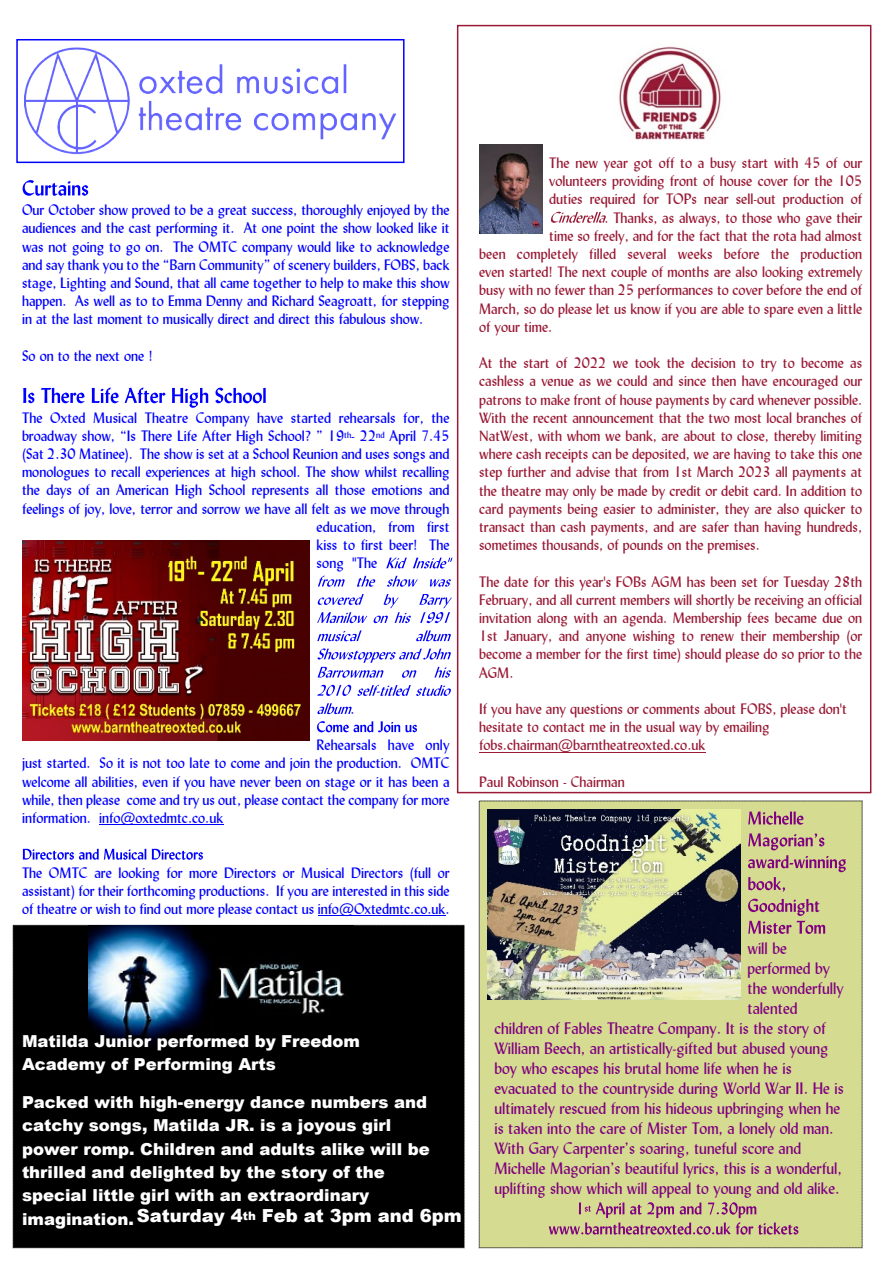
<style>
.page{position:relative;width:893px;height:1263px;background:#fff}
.page>*{position:absolute;margin:0;border:0;box-sizing:border-box;transform-origin:0 0}
.t1{font:900 18px "Arial";color:#fff}
.t2{font:16.5px "Lydian BT";color:#800080}
.t3{font:900 16.5px/23.2px "Arial";color:#fff}
.t4{font:15px/18.1px "Lydian BT";color:#991a35;text-align:justify}
.t5{font:15px/18.1px "Lydian BT";color:#00f;text-align:justify}
.s1{font-size:11.7px}
</style>
<div class="page">
<img style="left:619px;top:46px;width:102px;height:94px">
<svg style="left:551px;top:212px;width:55px;height:11px"></svg>
<hr style="left:479px;top:752px;width:226px;height:1px;background:#991a35">
<svg style="left:23px;top:180px;width:65px;height:16px"></svg>
<svg style="left:23px;top:388px;width:11px;height:15px"></svg>
<svg style="left:41px;top:388px;width:44px;height:15px"></svg>
<svg style="left:92px;top:388px;width:27px;height:15px"></svg>
<svg style="left:125px;top:388px;width:41px;height:15px"></svg>
<svg style="left:172px;top:388px;width:36px;height:20px"></svg>
<svg style="left:215px;top:388px;width:51px;height:15px"></svg>
<svg style="left:386px;top:558px;width:21px;height:10px"></svg>
<svg style="left:413px;top:558px;width:39px;height:10px"></svg>
<svg style="left:318px;top:576px;width:27px;height:11px"></svg>
<svg style="left:357px;top:576px;width:18px;height:11px"></svg>
<svg style="left:387px;top:576px;width:31px;height:11px"></svg>
<svg style="left:430px;top:579px;width:21px;height:8px"></svg>
<svg style="left:318px;top:594px;width:46px;height:11px"></svg>
<svg style="left:317px;top:612px;width:50px;height:11px"></svg>
<svg style="left:373px;top:594px;width:38px;height:29px"></svg>
<svg style="left:419px;top:594px;width:33px;height:29px"></svg>
<svg style="left:317px;top:630px;width:45px;height:11px"></svg>
<svg style="left:416px;top:630px;width:35px;height:11px"></svg>
<svg style="left:317px;top:648px;width:134px;height:30px"></svg>
<svg style="left:317px;top:685px;width:34px;height:11px"></svg>
<svg style="left:357px;top:685px;width:94px;height:11px"></svg>
<svg style="left:317px;top:703px;width:35px;height:11px"></svg>
<svg style="left:317px;top:721px;width:100px;height:11px"></svg>
<hr style="left:99px;top:824px;width:124px;height:1px;background:#00f">
<svg style="left:23px;top:849px;width:123px;height:11px"></svg>
<svg style="left:152px;top:849px;width:51px;height:11px"></svg>
<hr style="left:318px;top:915px;width:127px;height:1px;background:#00f">
<img style="left:22px;top:541px;width:288px;height:199px">
<img style="left:479px;top:144px;width:63px;height:90px">
<div style="left:13px;top:925px;width:451px;height:323px;background:#000;border:1px dashed #000"></div>
<div style="left:479px;top:801px;width:383px;height:447px;background:#d5db91"></div>
<img style="left:88px;top:925px;width:266px;height:120px">
<img style="left:488px;top:809px;width:253px;height:190px">
<div style="left:457px;top:25px;width:414px;height:768px;border:2px solid #991a37"></div>
<img style="left:24px;top:47px;width:372px;height:108px">
<div style="left:16px;top:39px;width:389px;height:124px;border:2px solid #00f"></div>
<svg style="left:748px;top:811px;width:55px;height:14px"></svg>
<svg style="left:748px;top:833px;width:98px;height:59px"></svg>
<svg style="left:748px;top:899px;width:77px;height:35px"></svg>
<svg style="left:549px;top:1202px;width:249px;height:32px"></svg>
<p class="t5" style="left:22px;top:202px;width:429px">Our October show proved to be a great success, thoroughly enjoyed by the audiences and the cast performing it. At one point the show looked like it was not going to go on. The OMTC company would like to acknowledge and say thank you to the “Barn Community” of scenery builders, FOBS, back stage, Lighting and Sound, that all came together to help to make this show happen. As well as to to Emma Denny and Richard Seagroatt, for stepping in at the last moment to musically direct and direct this fabulous show.</p>
<p class="t5" style="left:22px;top:348px;width:132px">So on to the next one !</p>
<p class="t5" style="left:22px;top:410px;width:429px">The Oxted Musical Theatre Company have started rehearsals for, the</p>
<p class="t5" style="left:22px;top:428px;width:429px">broadway show, “Is There Life After High School? ” 19<sup>th</sup>- 22<sup>nd</sup> April 7.45</p>
<p class="t5" style="left:22px;top:446px;width:429px">(Sat 2.30 Matinee). The show is set at a School Reunion and uses songs and</p>
<p class="t5" style="left:22px;top:464px;width:429px">monologues to recall experiences at high school. The show whilst recalling</p>
<p class="t5" style="left:22px;top:482px;width:429px">the days of an American High School represents all those emotions and</p>
<p class="t5" style="left:22px;top:501px;width:429px">feelings of joy, love, terror and sorrow we have all felt as we move through</p>
<p class="t5" style="left:317px;top:519px;width:134px">education, from first</p>
<p class="t5" style="left:317px;top:537px;width:134px">kiss to first beer! The</p>
<p class="t5" style="left:317px;top:555px;width:62px">song "The</p>
<p class="t5" style="left:350px;top:701px;width:6px">.</p>
<p class="t5" style="left:22px;top:737px;width:429px;text-indent:295px">Rehearsals have only just started. So it is not too late to come and join the production. OMTC welcome all abilities, even if you have never been on stage or it has been a while, then please come and try us out, please contact the company for more information. info@oxtedmtc.co.uk</p>
<p class="t5" style="left:22px;top:865px;width:429px">The OMTC are looking for more Directors or Musical Directors (full or assistant) for their forthcoming productions. If you are interested in this side of theatre or wish to find out more please contact us info@Oxtedmtc.co.uk.</p>
<p class="t3" style="left:22px;top:1031px;width:340px">Matilda Junior performed by Freedom<br>Academy of Performing Arts</p>
<p class="t3" style="left:22px;top:1092px;width:409px">Packed with high-energy dance numbers and catchy songs, Matilda JR. is a joyous girl power romp. Children and adults alike will be thrilled and delighted by the story of the special little girl with an extraordinary imagination.</p>
<p class="t1" style="left:137px;top:1209px;width:326px">Saturday 4<span class="s1">th</span> Feb at 3pm and 6pm</p>
<p class="t4" style="left:549px;top:155px;width:314px">The new year got off to a busy start with 45 of our</p>
<p class="t4" style="left:549px;top:173px;width:314px">volunteers providing front of house cover for the 105</p>
<p class="t4" style="left:549px;top:191px;width:314px">duties required for TOPs near sell-out production of</p>
<p class="t4" style="left:605px;top:210px;width:259px">. Thanks, as always, to those who gave their</p>
<p class="t4" style="left:549px;top:228px;width:314px">time so freely, and for the fact that the rota had almost</p>
<p class="t4" style="left:479px;top:246px;width:385px">been completely filled several weeks before the production</p>
<p class="t4" style="left:479px;top:264px;width:385px">even started! The next couple of months are also looking extremely</p>
<p class="t4" style="left:479px;top:282px;width:385px">busy with no fewer than 25 performances to cover before the end of</p>
<p class="t4" style="left:479px;top:301px;width:385px">March, so do please let us know if you are able to spare even a little</p>
<p class="t4" style="left:479px;top:319px;width:75px">of your time.</p>
<p class="t4" style="left:479px;top:355px;width:385px">At the start of 2022 we took the decision to try to become as cashless a venue as we could and since then have encouraged our patrons to make front of house payments by card whenever possible.<br>With the recent announcement that the two most local branches of NatWest, with whom we bank, are about to close, thereby limiting where cash receipts can be deposited, we are having to take this one step further and advise that from 1st March 2023 all payments at the theatre may only be made by credit or debit card. In addition to card payments being easier to administer, they are also quicker to transact than cash payments, and are safer than having hundreds, sometimes thousands, of pounds on the premises.</p>
<p class="t4" style="left:479px;top:574px;width:385px">The date for this year's FOBs AGM has been set for Tuesday 28th February, and all current members will shortly be receiving an official invitation along with an agenda. Membership fees became due on 1st January, and anyone wishing to renew their membership (or become a member for the first time) should please do so prior to the AGM.</p>
<p class="t4" style="left:479px;top:701px;width:369px;text-align:left">If you have any questions or comments about FOBS, please don't hesitate to contact me in the usual way by emailing fobs.chairman@barntheatreoxted.co.uk</p>
<p class="t4" style="left:479px;top:774px;width:147px">Paul Robinson - Chairman</p>
<p class="t2" style="left:747px;top:941px;width:41px">will be</p>
<p class="t2" style="left:747px;top:961px;width:84px">performed by</p>
<p class="t2" style="left:747px;top:981px;width:98px">the wonderfully</p>
<p class="t2" style="left:747px;top:1001px;width:51px">talented</p>
<p class="t2" style="left:494px;top:1021px;width:333px">children of Fables Theatre Company. It is the story of</p>
<p class="t2" style="left:494px;top:1041px;width:335px">William Beech, an artistically-gifted but abused young</p>
<p class="t2" style="left:494px;top:1061px;width:299px">boy who escapes his brutal home life when he is</p>
<p class="t2" style="left:494px;top:1081px;width:351px">evacuated to the countryside during World War II. He is</p>
<p class="t2" style="left:494px;top:1102px;width:347px">ultimately rescued from his hideous upbringing when he</p>
<p class="t2" style="left:494px;top:1122px;width:341px">is taken into the care of Mister Tom, a lonely old man.</p>
<p class="t2" style="left:494px;top:1142px;width:308px">With Gary Carpenter’s soaring, tuneful score and</p>
<p class="t2" style="left:494px;top:1162px;width:349px">Michelle Magorian’s beautiful lyrics, this is a wonderful,</p>
<p class="t2" style="left:494px;top:1182px;width:347px">uplifting show which will appeal to young and old alike.</p>
</div>
